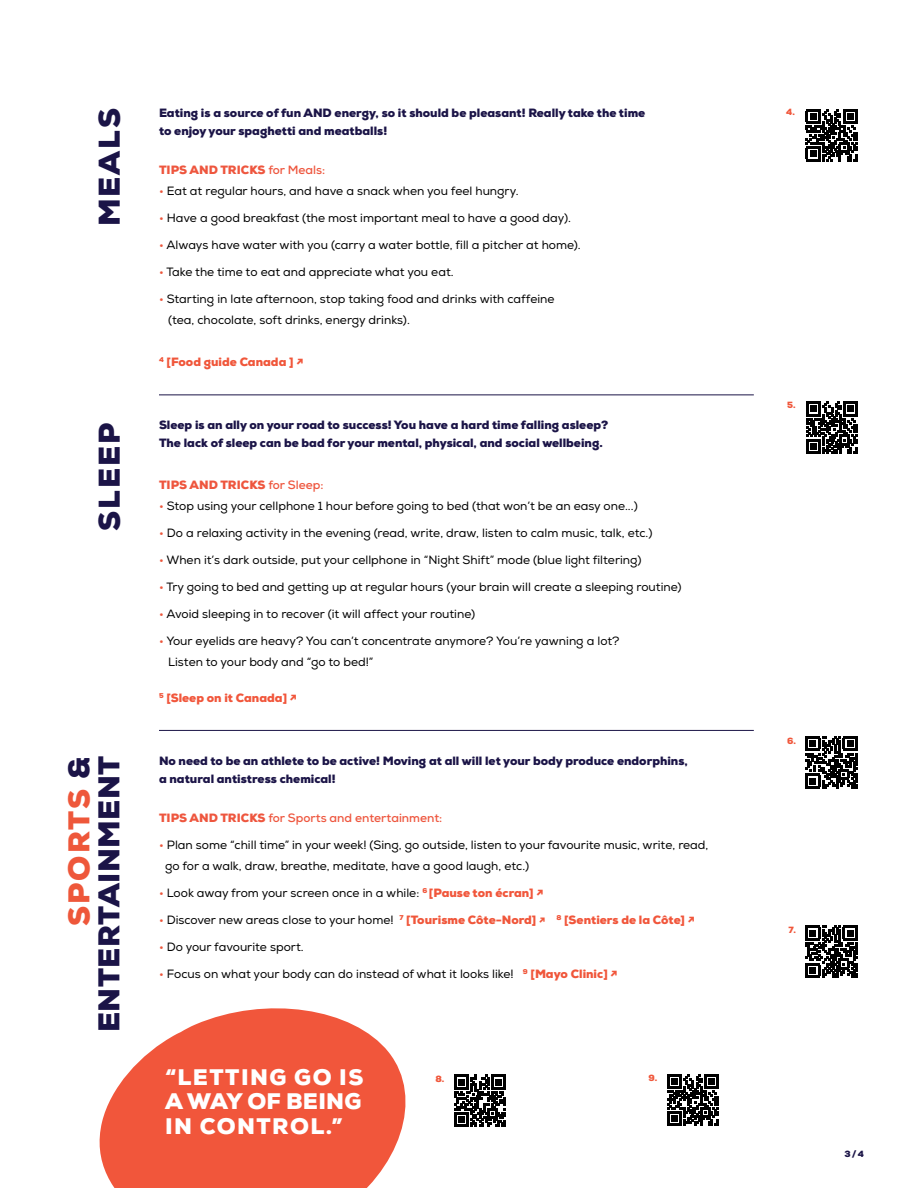
<style>
.page{position:relative;width:918px;height:1188px;background:#fff}
.page>*{position:absolute;margin:0;border:0;box-sizing:border-box;transform-origin:0 0}
.t1{font:900 30px/30px "Nexa";letter-spacing:.015em;color:#1b1447;text-align:right}
.t2{font:900 30px "Nexa";letter-spacing:.055em;color:#1b1447}
.t3{font:900 22.5px/24.8px "Nexa";letter-spacing:.065em;color:#fff;text-align:justify}
.t4{font:12px/21px "Nexa";color:#000}
.t5{font:900 12px/18px "Nexa";color:#1b1447}
.t6{font:900 12px "Nexa";color:#ee563e}
.t7{font:700 12px "Nexa";color:#ee563e}
.t8{font:900 12px "Nexa";color:#f0563a}
.t9{font:900 12px "Nexa";color:#f1563b}
.t10{font:900 9px "Nexa";color:#f0563a}
.t11{font:900 9px "Nexa";color:#1b1447}
.s1{color:#ee573a}
.s2{font-weight:700}
.s3{color:#ec563b}
.s4{font-size:13.5px;color:#f1563b}
.s5{font-size:13.5px}
.s6{font-weight:900}
.s7{font-weight:900;color:#f1563b}
.s8{font-weight:900;font-size:13.5px;color:#f1563b}
.s9{font-weight:900;color:#f0563a}
</style>
<div class="page">
<svg style="left:99px;top:1008px;width:307px;height:180px;fill:#f1563b"></svg>
<hr style="left:159px;top:730px;width:595px;height:1px;background:#1b1447">
<hr style="left:159px;top:394px;width:595px;height:1px;background:#1b1447">
<svg style="left:806px;top:109px;width:52px;height:52px"></svg>
<svg style="left:806px;top:402px;width:52px;height:51px"></svg>
<div style="left:810px;top:443px;width:7px;height:6px;background:#000"></div>
<svg style="left:806px;top:737px;width:51px;height:51px"></svg>
<svg style="left:806px;top:926px;width:51px;height:52px"></svg>
<svg style="left:454px;top:1075px;width:52px;height:52px"></svg>
<div style="left:458px;top:1116px;width:6px;height:7px;background:#000"></div>
<svg style="left:667px;top:1074px;width:52px;height:52px"></svg>
<div style="left:671px;top:1115px;width:6px;height:7px;background:#000"></div>
<h1 class="t2" style="left:90px;top:226px;width:120px;rotate:-90deg">MEALS</h1>
<h1 class="t2" style="left:90px;top:531px;width:109px;rotate:-90deg">SLEEP</h1>
<h1 class="t1" style="left:64px;top:1032px;width:278px;rotate:-90deg"><span class="s1">SPORTS</span> &amp;<br>ENTERTAINMENT</h1>
<p class="t5" style="left:159px;top:104px;width:488px">Eating is a source of fun AND energy, so it should be pleasant! Really take the time to enjoy your spaghetti and meatballs!</p>
<p class="t6" style="left:159px;top:162px;width:168px">TIPS AND TRICKS <span class="s2">for Meals:</span></p>
<p class="t4" style="left:159px;top:181px;width:361px"><span class="s3">•</span> Eat at regular hours, and have a snack when you feel hungry.</p>
<p class="t4" style="left:159px;top:208px;width:414px"><span class="s3">•</span> Have a good breakfast (the most important meal to have a good day).</p>
<p class="t4" style="left:159px;top:235px;width:423px"><span class="s3">•</span> Always have water with you (carry a water bottle, fill a pitcher at home).</p>
<p class="t4" style="left:159px;top:262px;width:296px"><span class="s3">•</span> Take the time to eat and appreciate what you eat.</p>
<p class="t4" style="left:168px;top:289px;width:388px;text-indent:-9px"><span class="s3">•</span> Starting in late afternoon, stop taking food and drinks with caffeine (tea, chocolate, soft drinks, energy drinks).</p>
<p class="t8" style="left:159px;top:354px;width:146px"><sup>4</sup> [Food guide Canada ] <span class="s4">↗</span></p>
<p class="t5" style="left:159px;top:416px;width:451px">Sleep is an ally on your road to success! You have a hard time falling asleep?<br>The lack of sleep can be bad for your mental, physical, and social wellbeing.</p>
<p class="t6" style="left:159px;top:477px;width:166px">TIPS AND TRICKS <span class="s2">for Sleep:</span></p>
<p class="t4" style="left:159px;top:496px;width:480px"><span class="s3">•</span> Stop using your cellphone 1 hour before going to bed (that won’t be an easy one...)</p>
<p class="t4" style="left:159px;top:523px;width:495px"><span class="s3">•</span> Do a relaxing activity in the evening (read, write, draw, listen to calm music, talk, etc.)</p>
<p class="t4" style="left:159px;top:550px;width:484px"><span class="s3">•</span> When it’s dark outside, put your cellphone in “Night Shift” mode (blue light filtering)</p>
<p class="t4" style="left:159px;top:577px;width:524px"><span class="s3">•</span> Try going to bed and getting up at regular hours (your brain will create a sleeping routine)</p>
<p class="t4" style="left:159px;top:604px;width:318px"><span class="s3">•</span> Avoid sleeping in to recover (it will affect your routine)</p>
<p class="t4" style="left:168px;top:631px;width:453px;text-indent:-9px"><span class="s3">•</span> Your eyelids are heavy? You can’t concentrate anymore? You’re yawning a lot?<br>Listen to your body and “go to bed!”</p>
<p class="t9" style="left:159px;top:690px;width:139px"><sup>5</sup> [Sleep on it Canada] <span class="s5">↗</span></p>
<p class="t5" style="left:159px;top:752px;width:530px">No need to be an athlete to be active! Moving at all will let your body produce endorphins, a natural antistress chemical!</p>
<p class="t7" style="left:159px;top:810px;width:285px"><span class="s6">TIPS AND TRICKS</span> for Sports and entertainment:</p>
<p class="t4" style="left:165px;top:835px;width:545px;text-indent:-6px"><span class="s3">•</span> Plan some “chill time” in your week! (Sing, go outside, listen to your favourite music, write, read, go for a walk, draw, breathe, meditate, have a good laugh, etc.)</p>
<p class="t4" style="left:159px;top:883px;width:386px"><span class="s3">•</span> Look away from your screen once in a while: <sup>6</sup> <span class="s7">[Pause ton écran]</span> <span class="s8">↗</span></p>
<p class="t4" style="left:159px;top:910px;width:537px"><span class="s3">•</span> Discover new areas close to your home! <sup>7</sup> <span class="s9">[Tourisme Côte-Nord] ↗</span> <sup>8</sup> <span class="s7">[Sentiers de la Côte]</span> <span class="s8">↗</span></p>
<p class="t4" style="left:159px;top:937px;width:146px"><span class="s3">•</span> Do your favourite sport.</p>
<p class="t4" style="left:159px;top:964px;width:460px"><span class="s3">•</span> Focus on what your body can do instead of what it looks like! <sup>9</sup> <span class="s9">[Mayo Clinic]</span> <span class="s8">↗</span></p>
<h2 class="t3" style="left:165px;top:1064px;width:200px">“LETTING GO IS A WAY OF BEING IN CONTROL.”</h2>
<p class="t10" style="left:435px;top:1073px;width:11px">8.</p>
<p class="t10" style="left:649px;top:1073px;width:10px">9.</p>
<p class="t10" style="left:786px;top:106px;width:10px">4.</p>
<p class="t10" style="left:787px;top:399px;width:10px">5.</p>
<p class="t10" style="left:787px;top:735px;width:10px">6.</p>
<p class="t10" style="left:789px;top:924px;width:9px">7.</p>
<p class="t11" style="left:844px;top:1148px;width:21px">3/4</p>
</div>
